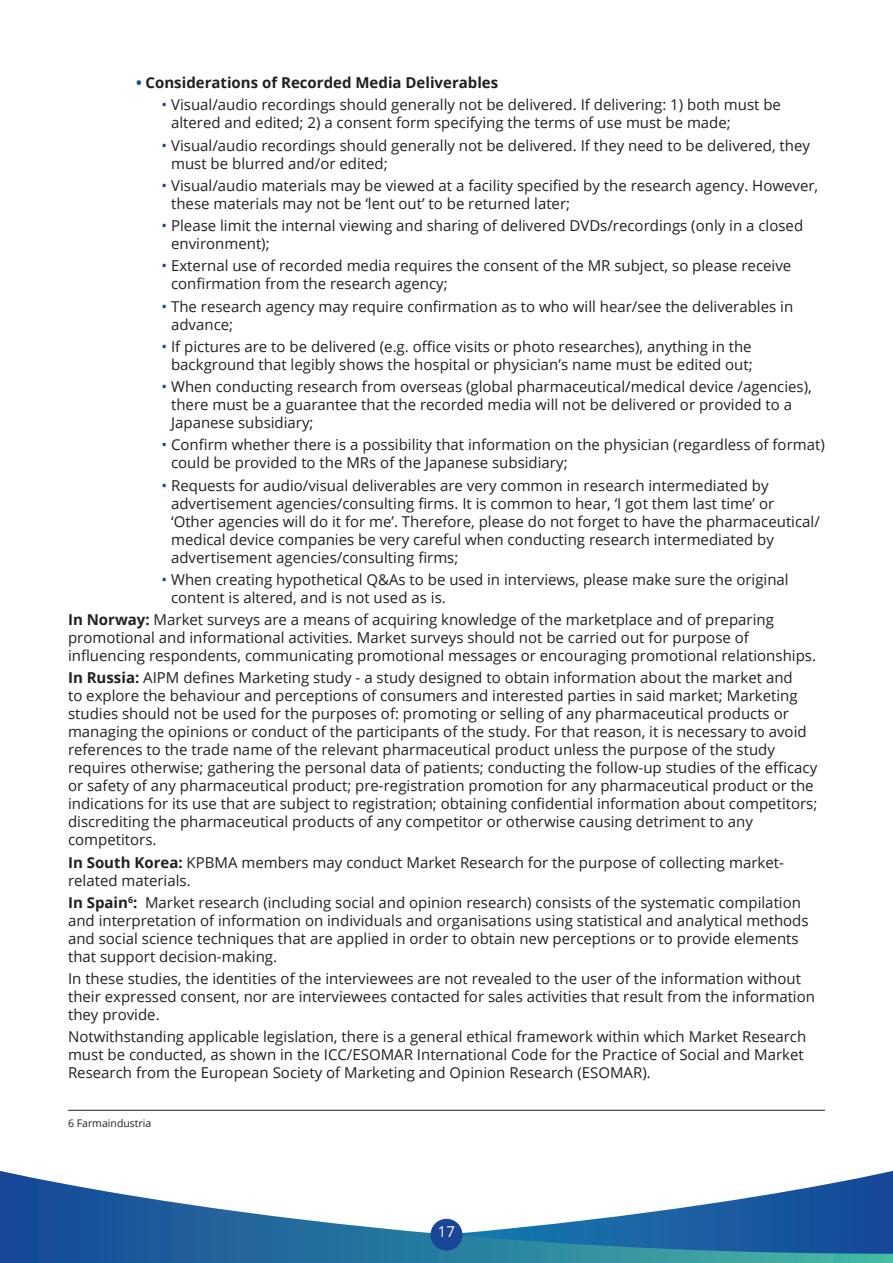
<style>
.page{position:relative;width:893px;height:1263px;background:#fff}
.page>*{position:absolute;margin:0;border:0;box-sizing:border-box;transform-origin:0 0}
.Body_Copy{font:15px/18px "Open Sans";color:#231f20}
.Body_Copy-2{font:700 15px "Open Sans";color:#231f20}
.t1{font:15px "Open Sans";color:#fff}
.Small_copy{font:10.5px "Open Sans";color:#231f20}
.s1{color:#1a4698}
.s2{font-weight:700}
</style>
<div class="page">
<svg style="left:0;top:1171px;width:893px;height:92px"></svg>
<div style="left:431px;top:1219px;width:31px;height:32px;background:#1a4698;border-radius:50%"></div>
<hr style="left:68px;top:1110px;width:757px;height:1px;background:#231f20">
<p class="Body_Copy-2" style="left:136px;top:72px;width:364px"><span class="s1">•</span> Considerations of Recorded Media Deliverables</p>
<p class="Body_Copy" style="left:171px;top:95px;width:611px;text-indent:-10px"><span class="s1">•</span> Visual/audio recordings should generally not be delivered. If delivering: 1) both must be altered and edited; 2) a consent form specifying the terms of use must be made;</p>
<p class="Body_Copy" style="left:171px;top:136px;width:640px;text-indent:-10px"><span class="s1">•</span> Visual/audio recordings should generally not be delivered. If they need to be delivered, they must be blurred and/or edited;</p>
<p class="Body_Copy" style="left:171px;top:176px;width:649px;text-indent:-10px"><span class="s1">•</span> Visual/audio materials may be viewed at a facility specified by the research agency. However, these materials may not be ‘lent out’ to be returned later;</p>
<p class="Body_Copy" style="left:171px;top:216px;width:634px;text-indent:-10px"><span class="s1">•</span> Please limit the internal viewing and sharing of delivered DVDs/recordings (only in a closed environment);</p>
<p class="Body_Copy" style="left:171px;top:256px;width:622px;text-indent:-10px"><span class="s1">•</span> External use of recorded media requires the consent of the MR subject, so please receive confirmation from the research agency;</p>
<p class="Body_Copy" style="left:171px;top:297px;width:624px;text-indent:-10px"><span class="s1">•</span> The research agency may require confirmation as to who will hear/see the deliverables in advance;</p>
<p class="Body_Copy" style="left:162px;top:337px;width:593px;text-align:right"><span class="s1">•</span> If pictures are to be delivered (e.g. office visits or photo researches), anything in the background that legibly shows the hospital or physician’s name must be edited out;</p>
<p class="Body_Copy" style="left:171px;top:377px;width:642px;text-indent:-10px"><span class="s1">•</span> When conducting research from overseas (global pharmaceutical/medical device /agencies), there must be a guarantee that the recorded media will not be delivered or provided to a<br>Japanese subsidiary;</p>
<p class="Body_Copy" style="left:171px;top:435px;width:655px;text-indent:-10px"><span class="s1">•</span> Confirm whether there is a possibility that information on the physician (regardless of format) could be provided to the MRs of the Japanese subsidiary;</p>
<p class="Body_Copy" style="left:171px;top:476px;width:650px;text-indent:-10px"><span class="s1">•</span> Requests for audio/visual deliverables are very common in research intermediated by advertisement agencies/consulting firms. It is common to hear, ‘I got them last time’ or ‘Other agencies will do it for me’. Therefore, please do not forget to have the pharmaceutical/ medical device companies be very careful when conducting research intermediated by advertisement agencies/consulting firms;</p>
<p class="Body_Copy" style="left:171px;top:570px;width:619px;text-indent:-10px"><span class="s1">•</span> When creating hypothetical Q&amp;As to be used in interviews, please make sure the original content is altered, and is not used as is.</p>
<p class="Body_Copy" style="left:68px;top:610px;width:749px"><span class="s2">In Norway:</span> Market surveys are a means of acquiring knowledge of the marketplace and of preparing promotional and informational activities. Market surveys should not be carried out for purpose of influencing respondents, communicating promotional messages or encouraging promotional relationships.</p>
<p class="Body_Copy" style="left:68px;top:668px;width:751px"><span class="s2">In Russia:</span> AIPM defines Marketing study - a study designed to obtain information about the market and<br>to explore the behaviour and perceptions of consumers and interested parties in said market; Marketing studies should not be used for the purposes of: promoting or selling of any pharmaceutical products or managing the opinions or conduct of the participants of the study. For that reason, it is necessary to avoid references to the trade name of the relevant pharmaceutical product unless the purpose of the study requires otherwise; gathering the personal data of patients; conducting the follow-up studies of the efficacy or safety of any pharmaceutical product; pre-registration promotion for any pharmaceutical product or the indications for its use that are subject to registration; obtaining confidential information about competitors; discrediting the pharmaceutical products of any competitor or otherwise causing detriment to any competitors.</p>
<p class="Body_Copy" style="left:68px;top:853px;width:717px"><span class="s2">In South Korea:</span> KPBMA members may conduct Market Research for the purpose of collecting market&shy;related materials.</p>
<p class="Body_Copy" style="left:68px;top:893px;width:742px"><span class="s2">In Spain</span><sup>6</sup><span class="s2">:</span> Market research (including social and opinion research) consists of the systematic compilation and interpretation of information on individuals and organisations using statistical and analytical methods and social science techniques that are applied in order to obtain new perceptions or to provide elements that support decision-making.</p>
<p class="Body_Copy" style="left:68px;top:969px;width:748px">In these studies, the identities of the interviewees are not revealed to the user of the information without their expressed consent, nor are interviewees contacted for sales activities that result from the information they provide.</p>
<p class="Body_Copy" style="left:68px;top:1027px;width:740px">Notwithstanding applicable legislation, there is a general ethical framework within which Market Research must be conducted, as shown in the ICC/ESOMAR International Code for the Practice of Social and Market<br>Research from the European Society of Marketing and Opinion Research (ESOMAR).</p>
<p class="Small_copy" style="left:68px;top:1116px;width:85px">6 Farmaindustria</p>
<p class="t1" style="left:438px;top:1221px;width:19px">17</p>
</div>
